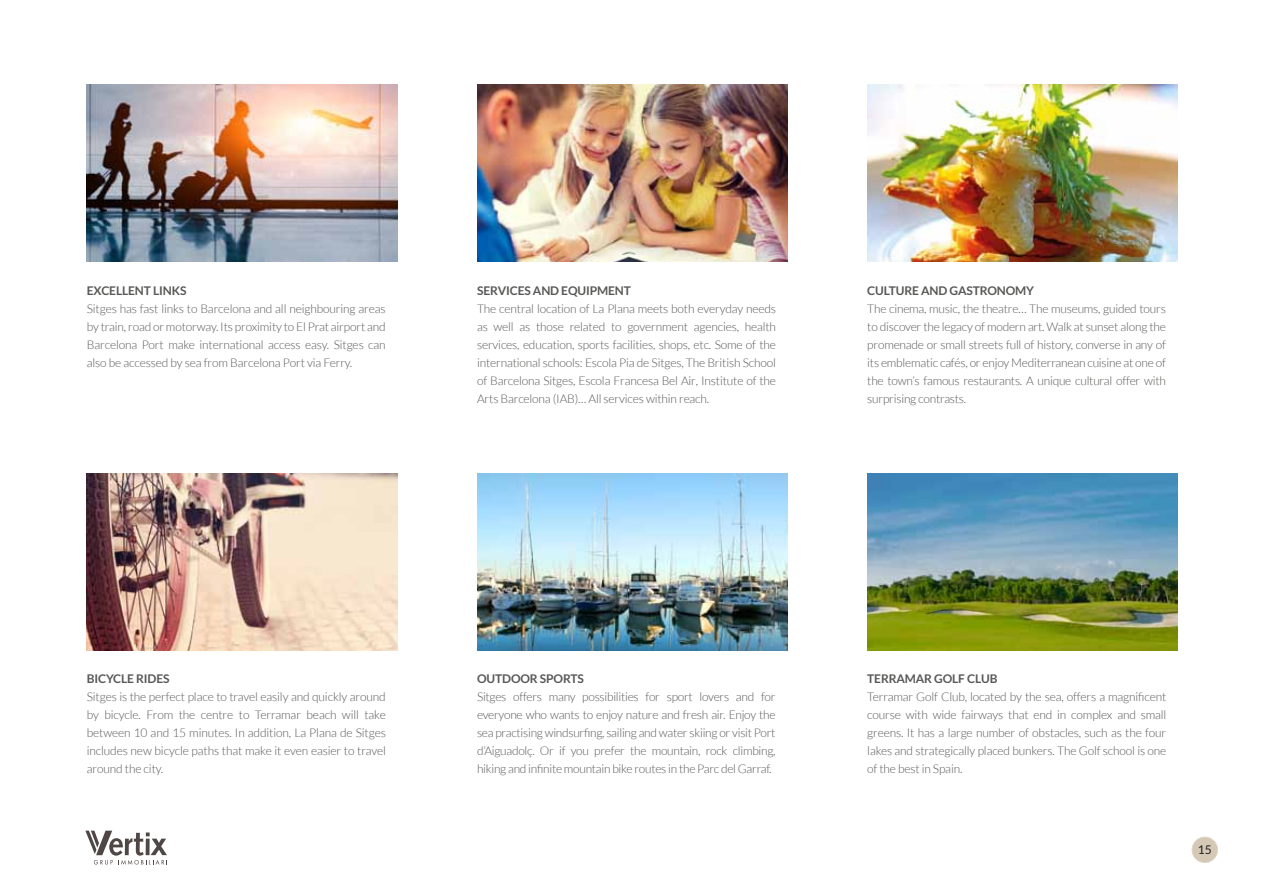
<style>
.page{position:relative;width:1263px;height:893px;background:#fff}
.page>*{position:absolute;margin:0;border:0;box-sizing:border-box;transform-origin:0 0}
.t1{font:300 12px/18px "Lato";letter-spacing:-.015em;color:#575756;text-align:justify}
.t2{font:700 12px "Lato";letter-spacing:-.01em;color:#575756}
.t3{font:12px "Lato";color:#1d1d1b}
</style>
<div class="page">
<svg style="left:1192px;top:837px;width:26px;height:26px"></svg>
<div style="left:1192px;top:837px;width:25px;height:25px;background:#d5c9b6;border-radius:50%"></div>
<img style="left:87px;top:473px;width:310px;height:177px">
<img style="left:477px;top:474px;width:310px;height:176px">
<img style="left:867px;top:473px;width:311px;height:177px">
<img style="left:87px;top:85px;width:310px;height:177px">
<img style="left:867px;top:85px;width:311px;height:177px">
<img style="left:477px;top:85px;width:310px;height:177px">
<svg style="left:85px;top:831px;width:82px;height:33px"></svg>
<p class="t2" style="left:87px;top:283px;width:101px">EXCELLENT LINKS</p>
<p class="t1" style="left:87px;top:299px;width:301px">Sitges has fast links to Barcelona and all neighbouring areas by train, road or motorway. Its proximity to El Prat airport and Barcelona Port make international access easy. Sitges can also be accessed by sea from Barcelona Port via Ferry.</p>
<p class="t2" style="left:477px;top:283px;width:155px">SERVICES AND EQUIPMENT</p>
<p class="t1" style="left:477px;top:299px;width:301px">The central location of La Plana meets both everyday needs as well as those related to government agencies, health services, education, sports facilities, shops, etc. Some of the international schools: Escola Pia de Sitges, The British School of Barcelona Sitges, Escola Francesa Bel Air, Institute of the Arts Barcelona (IAB)… All services within reach.</p>
<p class="t2" style="left:867px;top:283px;width:168px">CULTURE AND GASTRONOMY</p>
<p class="t1" style="left:867px;top:299px;width:300px">The cinema, music, the theatre… The museums, guided tours to discover the legacy of modern art. Walk at sunset along the promenade or small streets full of history, converse in any of its emblematic cafés, or enjoy Mediterranean cuisine at one of the town’s famous restaurants. A unique cultural offer with surprising contrasts.</p>
<p class="t2" style="left:87px;top:671px;width:84px">BICYCLE RIDES</p>
<p class="t1" style="left:87px;top:687px;width:301px">Sitges is the perfect place to travel easily and quickly around by bicycle. From the centre to Terramar beach will take between 10 and 15 minutes. In addition, La Plana de Sitges includes new bicycle paths that make it even easier to travel around the city.</p>
<p class="t2" style="left:477px;top:671px;width:108px">OUTDOOR SPORTS</p>
<p class="t1" style="left:477px;top:687px;width:300px">Sitges offers many possibilities for sport lovers and for everyone who wants to enjoy nature and fresh air. Enjoy the sea practising windsurfing, sailing and water skiing or visit Port d’Aiguadolç. Or if you prefer the mountain, rock climbing, hiking and infinite mountain bike routes in the Parc del Garraf.</p>
<p class="t2" style="left:867px;top:671px;width:132px">TERRAMAR GOLF CLUB</p>
<p class="t1" style="left:867px;top:687px;width:301px">Terramar Golf Club, located by the sea, offers a magnificent course with wide fairways that end in complex and small greens. It has a large number of obstacles, such as the four lakes and strategically placed bunkers. The Golf school is one of the best in Spain.</p>
<p class="t3" style="left:1198px;top:843px;width:15px">15</p>
</div>
